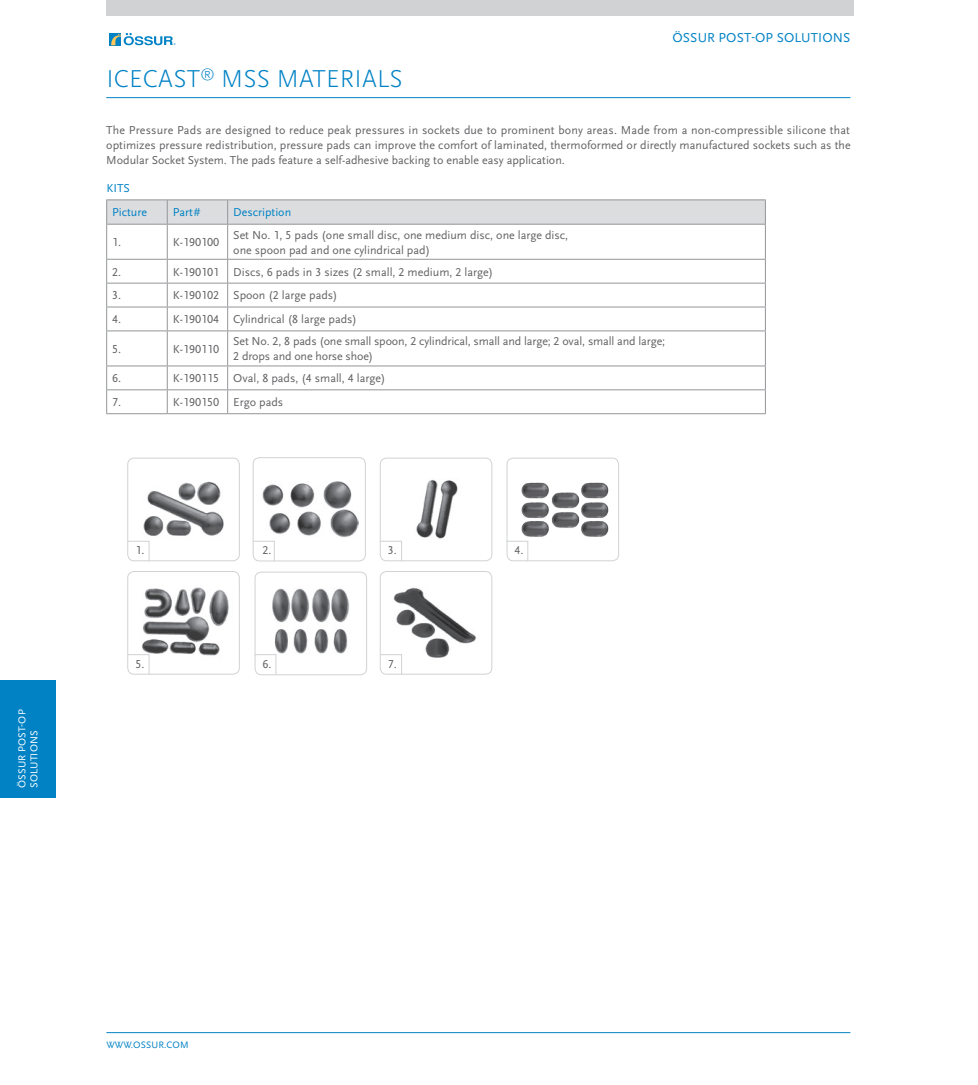
<style>
.page{position:relative;width:978px;height:1085px;background:#fff}
.page>*{position:absolute;margin:0;border:0;box-sizing:border-box;transform-origin:0 0}
.Header_Level_2_Produ{font:300 25.5px "Scala Sans OT";letter-spacing:.01em;color:#0082c5}
.t1{font:13.5px "Scala Sans OT";letter-spacing:.01em;color:#0082c5}
.Table_-_Main_text{font:12px/15px "Scala Sans OT";color:#636366}
.Main_text{font:12px/15px "Scala Sans OT";color:#636366;text-align:justify}
.Header_Table{font:12px "Scala Sans OT";color:#0082c5}
.Header_3{font:12px "Scala Sans OT";color:#0082c5}
.t2{font:10.5px/12px "Scala Sans OT";letter-spacing:.01em;color:#fff}
.t3{font:9.75px "Scala Sans OT";letter-spacing:.01em;color:#0082c5}
</style>
<div class="page">
<hr style="left:106px;top:1032px;width:744px;height:1px;background:#0082c5">
<svg style="left:109px;top:33px;width:12px;height:13px"></svg>
<div style="left:110px;top:33px;width:11px;height:12px;background:#0082c5"></div>
<svg style="left:111px;top:33px;width:65px;height:12px"></svg>
<div style="left:0;top:680px;width:56px;height:117px;background:#0082c5"></div>
<div style="left:107px;top:0;width:747px;height:16px;background:#d1d2d4"></div>
<hr style="left:106px;top:97px;width:744px;height:1px;background:#0082c5">
<hr style="left:167px;top:224px;width:1px;height:35px;background:#939598">
<hr style="left:227px;top:224px;width:1px;height:35px;background:#939598">
<hr style="left:106px;top:259px;width:61px;height:1px;background:#939598">
<hr style="left:167px;top:259px;width:61px;height:1px;background:#939598">
<hr style="left:228px;top:259px;width:538px;height:1px;background:#939598">
<hr style="left:106px;top:283px;width:61px;height:1px;background:#939598">
<hr style="left:167px;top:283px;width:61px;height:1px;background:#939598">
<hr style="left:228px;top:283px;width:538px;height:1px;background:#939598">
<hr style="left:106px;top:199px;width:61px;height:1px;background:#939598">
<hr style="left:167px;top:199px;width:61px;height:1px;background:#939598">
<hr style="left:228px;top:199px;width:538px;height:1px;background:#939598">
<svg style="left:106px;top:200px;width:660px;height:24px;background:#d9dadc"></svg>
<hr style="left:106px;top:306px;width:61px;height:1px;background:#939598">
<hr style="left:167px;top:306px;width:61px;height:1px;background:#939598">
<svg style="left:167px;top:259px;width:1px;height:71px"></svg>
<hr style="left:228px;top:306px;width:538px;height:1px;background:#939598">
<svg style="left:227px;top:259px;width:1px;height:71px"></svg>
<hr style="left:106px;top:330px;width:61px;height:1px;background:#939598">
<hr style="left:167px;top:330px;width:61px;height:1px;background:#939598">
<hr style="left:167px;top:331px;width:1px;height:34px;background:#939598">
<hr style="left:228px;top:330px;width:538px;height:1px;background:#939598">
<hr style="left:227px;top:331px;width:1px;height:34px;background:#939598">
<hr style="left:106px;top:365px;width:61px;height:1px;background:#939598">
<hr style="left:167px;top:365px;width:61px;height:1px;background:#939598">
<hr style="left:228px;top:365px;width:538px;height:1px;background:#939598">
<hr style="left:106px;top:389px;width:61px;height:1px;background:#939598">
<hr style="left:167px;top:389px;width:61px;height:1px;background:#939598">
<svg style="left:167px;top:366px;width:1px;height:47px"></svg>
<hr style="left:228px;top:389px;width:538px;height:1px;background:#939598">
<svg style="left:227px;top:366px;width:1px;height:47px"></svg>
<hr style="left:106px;top:224px;width:61px;height:1px;background:#939598">
<hr style="left:106px;top:224px;width:1px;height:35px;background:#939598">
<hr style="left:167px;top:224px;width:61px;height:1px;background:#939598">
<hr style="left:228px;top:224px;width:538px;height:1px;background:#939598">
<hr style="left:765px;top:224px;width:1px;height:35px;background:#939598">
<svg style="left:106px;top:259px;width:1px;height:71px"></svg>
<svg style="left:765px;top:259px;width:1px;height:71px"></svg>
<hr style="left:106px;top:331px;width:1px;height:34px;background:#939598">
<hr style="left:765px;top:331px;width:1px;height:34px;background:#939598">
<svg style="left:106px;top:366px;width:1px;height:47px"></svg>
<svg style="left:765px;top:366px;width:1px;height:47px"></svg>
<hr style="left:106px;top:413px;width:61px;height:1px;background:#939598">
<hr style="left:167px;top:413px;width:61px;height:1px;background:#939598">
<hr style="left:228px;top:413px;width:538px;height:1px;background:#939598">
<img style="left:272px;top:588px;width:78px;height:66px">
<div style="left:255px;top:572px;width:112px;height:103px;border:1px solid #d1d2d4;border-radius:6px"></div>
<img style="left:142px;top:587px;width:87px;height:71px">
<div style="left:128px;top:571px;width:112px;height:103px;border:1px solid #d1d2d4;border-radius:6px"></div>
<img style="left:262px;top:481px;width:96px;height:56px">
<div style="left:253px;top:457px;width:113px;height:104px;border:1px solid #d1d2d4;border-radius:6px"></div>
<img style="left:416px;top:479px;width:42px;height:60px">
<div style="left:380px;top:458px;width:112px;height:103px;border:1px solid #d1d2d4;border-radius:6px"></div>
<img style="left:521px;top:482px;width:88px;height:60px">
<div style="left:507px;top:458px;width:112px;height:103px;border:1px solid #d1d2d4;border-radius:6px"></div>
<img style="left:138px;top:481px;width:86px;height:62px">
<div style="left:128px;top:458px;width:112px;height:103px;border:1px solid #d1d2d4;border-radius:6px"></div>
<svg style="left:253px;top:541px;width:22px;height:20px"></svg>
<svg style="left:127px;top:541px;width:22px;height:20px"></svg>
<svg style="left:380px;top:541px;width:22px;height:20px"></svg>
<svg style="left:506px;top:541px;width:22px;height:20px"></svg>
<svg style="left:127px;top:654px;width:22px;height:20px"></svg>
<svg style="left:254px;top:654px;width:22px;height:20px"></svg>
<img style="left:393px;top:587px;width:83px;height:71px">
<div style="left:380px;top:571px;width:112px;height:103px;border:1px solid #d1d2d4;border-radius:6px"></div>
<svg style="left:380px;top:654px;width:22px;height:20px"></svg>
<p class="t2" style="left:16px;top:787px;width:80px;rotate:-90deg">ÖSSUR POST-OP<br>SOLUTIONS</p>
<p class="t1" style="left:673px;top:31px;width:179px">ÖSSUR POST-OP SOLUTIONS</p>
<p class="Header_Level_2_Produ" style="left:106px;top:65px;width:298px">ICECAST<sup>®</sup> MSS MATERIALS</p>
<p class="Main_text" style="left:106px;top:123px;width:746px">The Pressure Pads are designed to reduce peak pressures in sockets due to prominent bony areas. Made from a non-compressible silicone that optimizes pressure redistribution, pressure pads can improve the comfort of laminated, thermoformed or directly manufactured sockets such as the Modular Socket System. The pads feature a self-adhesive backing to enable easy application.</p>
<p class="Header_3" style="left:106px;top:181px;width:25px">KITS</p>
<p class="Header_Table" style="left:112px;top:206px;width:36px">Picture</p>
<p class="Header_Table" style="left:173px;top:206px;width:29px">Part#</p>
<p class="Header_Table" style="left:233px;top:206px;width:59px">Description</p>
<p class="Table_-_Main_text" style="left:112px;top:235px;width:11px">1.</p>
<p class="Table_-_Main_text" style="left:173px;top:235px;width:48px">K-190100</p>
<p class="Table_-_Main_text" style="left:233px;top:227px;width:337px">Set No. 1, 5 pads (one small disc, one medium disc, one large disc, one spoon pad and one cylindrical pad)</p>
<p class="Table_-_Main_text" style="left:112px;top:264px;width:11px">2.</p>
<p class="Table_-_Main_text" style="left:173px;top:264px;width:48px">K-190101</p>
<p class="Table_-_Main_text" style="left:233px;top:264px;width:261px">Discs, 6 pads in 3 sizes (2 small, 2 medium, 2 large)</p>
<p class="Table_-_Main_text" style="left:112px;top:288px;width:11px">3.</p>
<p class="Table_-_Main_text" style="left:173px;top:288px;width:48px">K-190102</p>
<p class="Table_-_Main_text" style="left:233px;top:288px;width:106px">Spoon (2 large pads)</p>
<p class="Table_-_Main_text" style="left:112px;top:312px;width:11px">4.</p>
<p class="Table_-_Main_text" style="left:173px;top:312px;width:48px">K-190104</p>
<p class="Table_-_Main_text" style="left:233px;top:312px;width:125px">Cylindrical (8 large pads)</p>
<p class="Table_-_Main_text" style="left:112px;top:341px;width:11px">5.</p>
<p class="Table_-_Main_text" style="left:173px;top:341px;width:48px">K-190110</p>
<p class="Table_-_Main_text" style="left:233px;top:334px;width:433px">Set No. 2, 8 pads (one small spoon, 2 cylindrical, small and large; 2 oval, small and large;<br>2 drops and one horse shoe)</p>
<p class="Table_-_Main_text" style="left:112px;top:371px;width:11px">6.</p>
<p class="Table_-_Main_text" style="left:173px;top:371px;width:48px">K-190115</p>
<p class="Table_-_Main_text" style="left:233px;top:371px;width:154px">Oval, 8 pads, (4 small, 4 large)</p>
<p class="Table_-_Main_text" style="left:112px;top:395px;width:11px">7.</p>
<p class="Table_-_Main_text" style="left:173px;top:395px;width:48px">K-190150</p>
<p class="Table_-_Main_text" style="left:233px;top:395px;width:52px">Ergo pads</p>
<p class="Main_text" style="left:135px;top:543px;width:11px">1.</p>
<p class="Main_text" style="left:263px;top:543px;width:11px">2.</p>
<p class="Main_text" style="left:388px;top:543px;width:11px">3.</p>
<p class="Main_text" style="left:514px;top:543px;width:11px">4.</p>
<p class="Main_text" style="left:135px;top:656px;width:11px">5.</p>
<p class="Main_text" style="left:262px;top:657px;width:11px">6.</p>
<p class="Main_text" style="left:388px;top:656px;width:11px">7.</p>
<p class="t3" style="left:106px;top:1039px;width:84px">WWW.OSSUR.COM</p>
</div>
